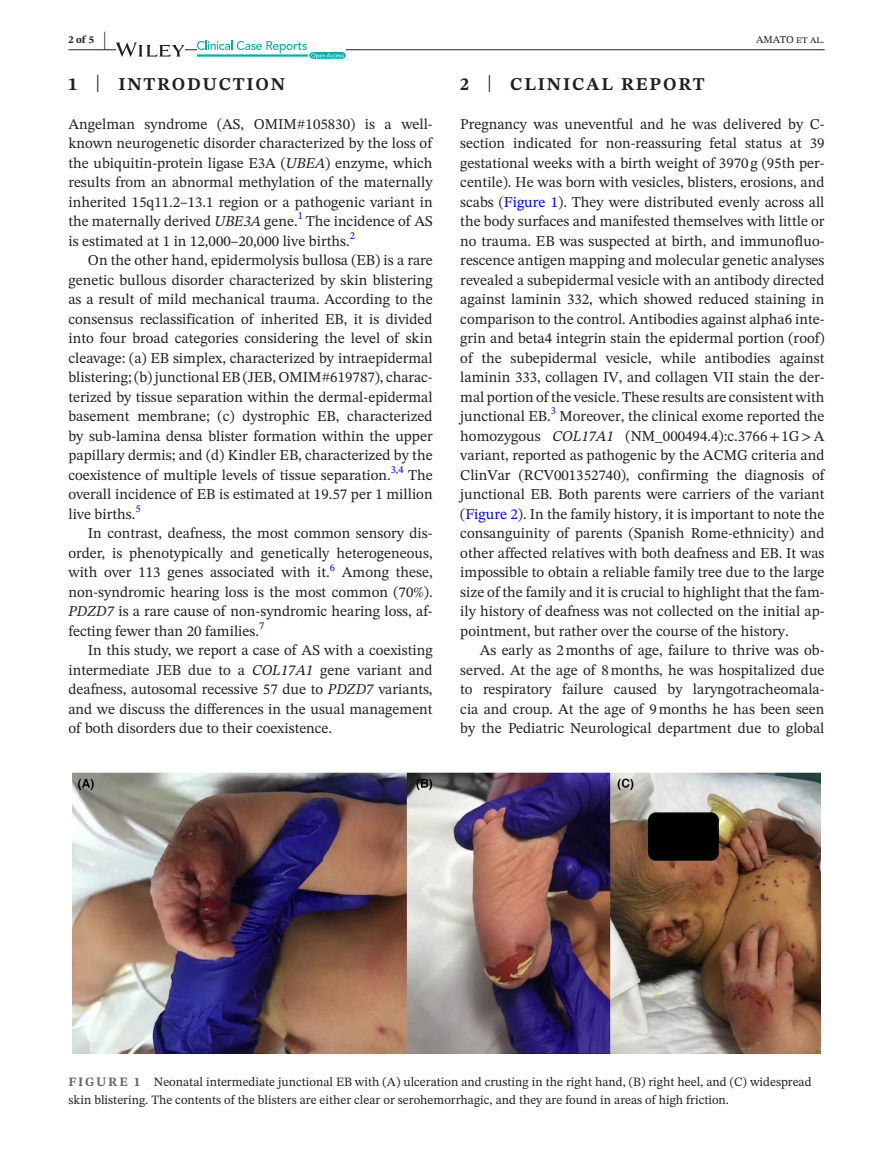
<style>
.page{position:relative;width:893px;height:1174px;background:#fff}
.page>*{position:absolute;margin:0;border:0;box-sizing:border-box;transform-origin:0 0}
.t1{font:700 18px "STIX Two Text";letter-spacing:.1em;color:#231f20}
.t2{font:15px/19.5px "STIX Two Text";color:#231f20;text-align:justify}
.t3{font:12.75px/18px "STIX Two Text";color:#231f20}
.t4{font:10.5px "STIX Two Text";color:#231f20}
.t5{font:10.5px "STIX Two Text";color:#00f}
.t6{font:700 10.5px "STIX Two Text";color:#231f20}
.s1{font-size:21px}
.s2{font-weight:400;font-size:23.7px}
.s3{font-style:italic}
.s4{color:#00f}
.s5{font-family:"STIX"}
.s6{font-weight:700;color:#636366}
</style>
<div class="page">
<hr style="left:68px;top:49px;width:756px;height:1px;background:#231f20">
<svg style="left:116px;top:43px;width:69px;height:14px"></svg>
<svg style="left:197px;top:41px;width:149px;height:18px"></svg>
<img style="left:72px;top:772px;width:749px;height:281px">
<p class="t6" style="left:68px;top:32px;width:39px">2 of 5 <span class="s1">|</span></p>
<p class="t4" style="left:756px;top:32px;width:70px">AMATO et al.</p>
<p class="t1" style="left:68px;top:71px;width:218px">1 <span class="s2">|</span> INTRODUCTION</p>
<p class="t2" style="left:68px;top:114px;width:366px">Angelman syndrome (AS, OMIM#105830) is a well&shy;known neurogenetic disorder characterized by the loss of the ubiquitin-protein ligase E3A (<span class="s3">UBEA</span>) enzyme, which results from an abnormal methylation of the maternally inherited 15q11.2–13.1 region or a pathogenic variant in the maternally derived <span class="s3">UBE3A</span> gene.</p>
<p class="t1" style="left:460px;top:71px;width:246px">2 <span class="s2">|</span> CLINICAL REPORT</p>
<p class="t2" style="left:460px;top:114px;width:366px">Pregnancy was uneventful and he was delivered by C&shy;section indicated for non-reassuring fetal status at 39 gestational weeks with a birth weight of 3970 g (95th per&shy;centile). He was born with vesicles, blisters, erosions, and scabs (<span class="s4">Figure 1</span>). They were distributed evenly across all the body surfaces and manifested themselves with little or no trauma. EB was suspected at birth, and immunofluo&shy;rescence antigen mapping and molecular genetic analyses revealed a subepidermal vesicle with an antibody directed against laminin 332, which showed reduced staining in comparison to the control. Antibodies against alpha6 inte&shy;grin and beta4 integrin stain the epidermal portion (roof) of the subepidermal vesicle, while antibodies against laminin 333, collagen IV, and collagen VII stain the der&shy;mal portion of the vesicle. These results are consistent with junctional EB.</p>
<p class="t5" style="left:298px;top:208px;width:7px">1</p>
<p class="t2" style="left:68px;top:211px;width:366px;text-indent:237px">The incidence of AS is estimated at 1 in 12,000–20,000 live births.</p>
<p class="t5" style="left:350px;top:228px;width:7px">2</p>
<p class="t2" style="left:68px;top:250px;width:366px;text-indent:20px">On the other hand, epidermolysis bullosa (EB) is a rare genetic bullous disorder characterized by skin blistering as a result of mild mechanical trauma. According to the consensus reclassification of inherited EB, it is divided into four broad categories considering the level of skin cleavage: (a) EB simplex, characterized by intraepidermal blistering; (b) junctional EB (JEB, OMIM#619787), charac&shy;terized by tissue separation within the dermal-epidermal basement membrane; (c) dystrophic EB, characterized by sub-lamina densa blister formation within the upper papillary dermis; and (d) Kindler EB, characterized by the coexistence of multiple levels of tissue separation.</p>
<p class="t5" style="left:551px;top:403px;width:7px">3</p>
<p class="t2" style="left:460px;top:406px;width:366px;text-indent:99px">Moreover, the clinical exome reported the homozygous <span class="s3">COL17A1</span> (NM_000494.4):c.3766<span class="s5">+</span>1G<span class="s5">&gt;</span>A variant, reported as pathogenic by the ACMG criteria and ClinVar (RCV001352740), confirming the diagnosis of junctional EB. Both parents were carriers of the variant (<span class="s4">Figure 2</span>). In the family history, it is important to note the consanguinity of parents (Spanish Rome-ethnicity) and other affected relatives with both deafness and EB. It was impossible to obtain a reliable family tree due to the large size of the family and it is crucial to highlight that the fam&shy;ily history of deafness was not collected on the initial ap&shy;pointment, but rather over the course of the history.</p>
<p class="t2" style="left:460px;top:640px;width:366px;text-indent:20px">As early as 2months of age, failure to thrive was ob&shy;served. At the age of 8months, he was hospitalized due to respiratory failure caused by laryngotracheomala&shy;cia and croup. At the age of 9months he has been seen by the Pediatric Neurological department due to global</p>
<p class="t5" style="left:391px;top:462px;width:14px">3,4</p>
<p class="t2" style="left:68px;top:465px;width:366px;text-indent:340px">The overall incidence of EB is estimated at 19.57 per 1 million live births.</p>
<p class="t5" style="left:135px;top:501px;width:7px">5</p>
<p class="t2" style="left:68px;top:523px;width:366px;text-indent:20px">In contrast, deafness, the most common sensory dis&shy;order, is phenotypically and genetically heterogeneous, with over 113 genes associated with it.</p>
<p class="t5" style="left:330px;top:559px;width:7px">6</p>
<p class="t2" style="left:68px;top:562px;width:366px;text-indent:273px">Among these, non-syndromic hearing loss is the most common (70%).<br><span class="s3">PDZD7</span> is a rare cause of non-syndromic hearing loss, af&shy;fecting fewer than 20 families.</p>
<p class="t5" style="left:259px;top:618px;width:7px">7</p>
<p class="t2" style="left:68px;top:640px;width:366px;text-indent:20px">In this study, we report a case of AS with a coexisting intermediate JEB due to a <span class="s3">COL17A1</span> gene variant and deafness, autosomal recessive 57 due to <span class="s3">PDZD7</span> variants, and we discuss the differences in the usual management of both disorders due to their coexistence.</p>
<p class="t3" style="left:68px;top:1072px;width:745px"><span class="s6">FIGURE 1</span> Neonatal intermediate junctional EB with (A) ulceration and crusting in the right hand, (B) right heel, and (C) widespread skin blistering. The contents of the blisters are either clear or serohemorrhagic, and they are found in areas of high friction.</p>
</div>
